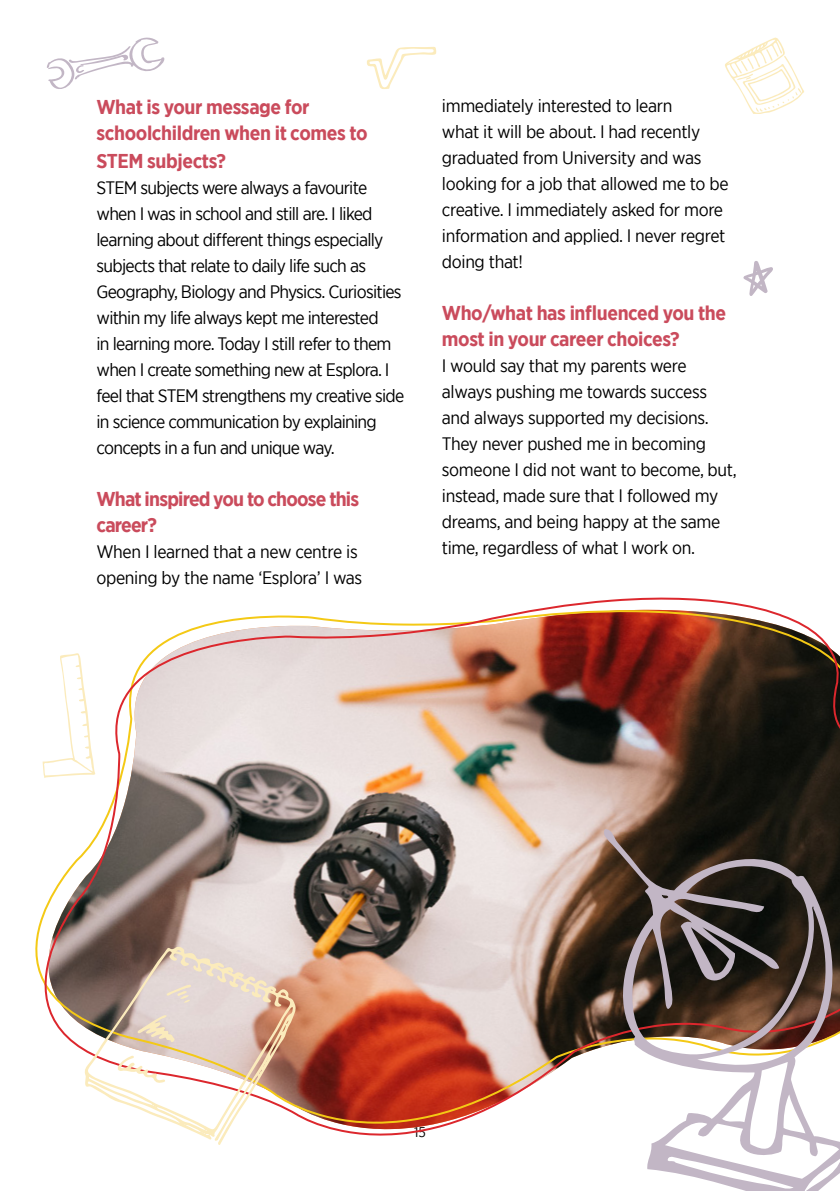
<style>
.page{position:relative;width:840px;height:1191px;background:#fff}
.page>*{position:absolute;margin:0;border:0;box-sizing:border-box;transform-origin:0 0}
.Body_Text{font:700 20px/26px "Gotham Narrow";letter-spacing:-.03em;color:#ca4b5c}
.Sub_01{font:700 20px/26px "Gotham Narrow";letter-spacing:-.02em;color:#ca4b5c}
.Body_Text-2{font:18px/26px "Gotham Narrow";letter-spacing:-.02em;color:#000}
.Body_Text-3{font:18px/26px "Gotham Narrow";letter-spacing:-.04em;color:#000}
.t1{font:14px "Gotham Narrow";color:#000}
</style>
<div class="page">
<img style="left:35px;top:597px;width:804px;height:539px">
<svg style="left:601px;top:828px;width:238px;height:363px"></svg>
<svg style="left:83px;top:946px;width:213px;height:199px"></svg>
<svg style="left:137px;top:1014px;width:38px;height:28px"></svg>
<svg style="left:117px;top:1055px;width:48px;height:28px"></svg>
<svg style="left:167px;top:984px;width:24px;height:19px"></svg>
<svg style="left:725px;top:37px;width:79px;height:77px"></svg>
<svg style="left:743px;top:261px;width:30px;height:35px"></svg>
<svg style="left:47px;top:37px;width:118px;height:52px"></svg>
<svg style="left:43px;top:653px;width:52px;height:125px"></svg>
<svg style="left:367px;top:46px;width:69px;height:43px"></svg>
<p class="Sub_01" style="left:96px;top:94px;width:272px">What is your message for schoolchildren when it comes to</p>
<p class="Sub_01" style="left:96px;top:147px;width:131px">STEM subjects?</p>
<p class="Body_Text-3" style="left:96px;top:174px;width:309px">STEM subjects were always a favourite when I was in school and still are. I liked learning about different things especially subjects that relate to daily life such as Geography, Biology and Physics. Curiosities within my life always kept me interested<br>in learning more. Today I still refer to them when I create something new at Esplora. I feel that STEM strengthens my creative side in science communication by explaining concepts in a fun and unique way.</p>
<p class="Body_Text" style="left:96px;top:485px;width:264px">What inspired you to choose this career?</p>
<p class="Body_Text-2" style="left:96px;top:538px;width:267px">When I learned that a new centre is opening by the name ‘Esplora’ I was</p>
<p class="Body_Text-2" style="left:441px;top:93px;width:288px">immediately interested to learn<br>what it will be about. I had recently graduated from University and was looking for a job that allowed me to be creative. I immediately asked for more information and applied. I never regret doing that!</p>
<p class="Body_Text" style="left:441px;top:300px;width:285px">Who/what has influenced you the most in your career choices?</p>
<p class="Body_Text-2" style="left:441px;top:353px;width:296px">I would say that my parents were always pushing me towards success and always supported my decisions.<br>They never pushed me in becoming someone I did not want to become, but, instead, made sure that I followed my dreams, and being happy at the same time, regardless of what I work on.</p>
<p class="t1" style="left:414px;top:1123px;width:13px">15</p>
</div>
